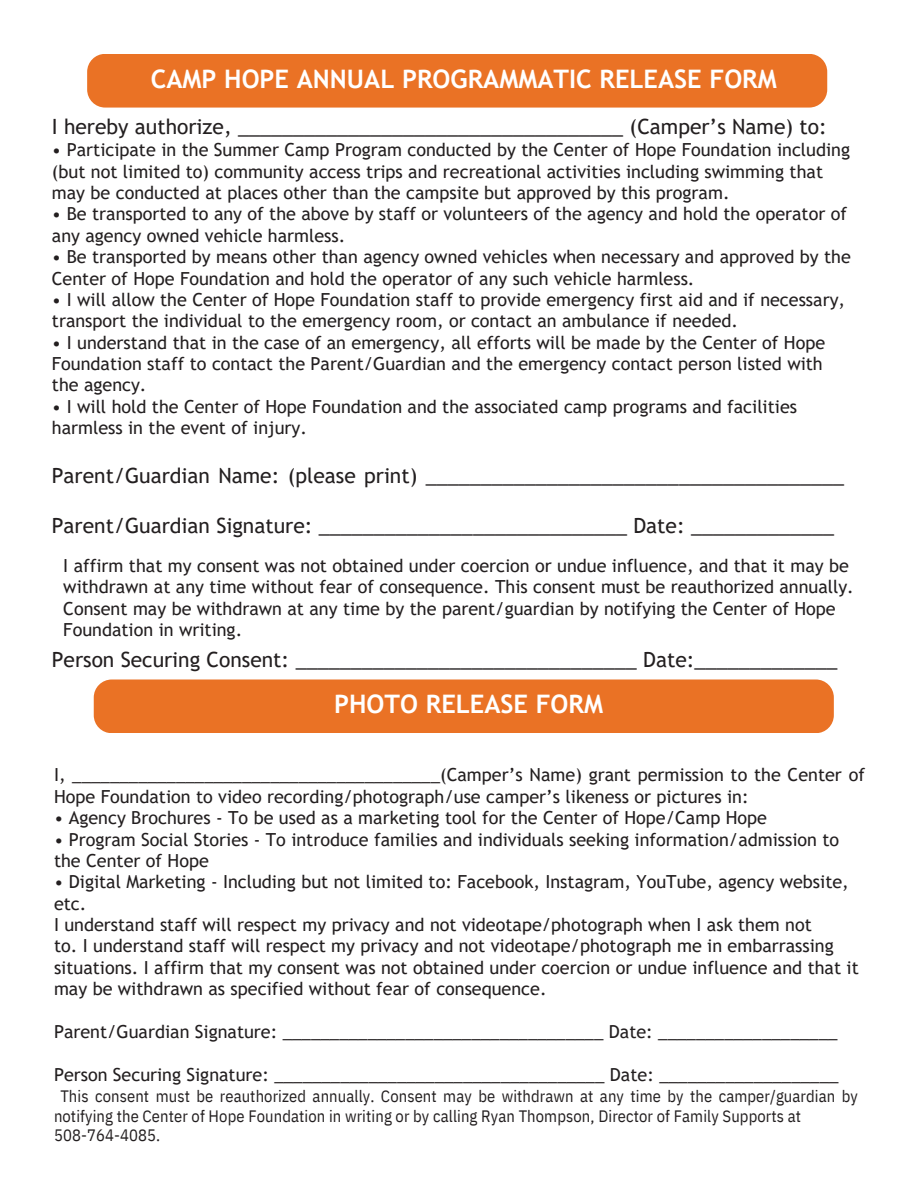
<style>
.page{position:relative;width:918px;height:1188px;background:#fff}
.page>*{position:absolute;margin:0;border:0;box-sizing:border-box;transform-origin:0 0}
.t1{font:700 25.5px "Trebuchet MS";color:#fff}
.t2{font:21px "Trebuchet MS";color:#231f20}
.t3{font:18px/21.3px "Trebuchet MS";color:#231f20}
.t4{font:16.5px/19.2px "IBM Plex Sans Cond";letter-spacing:.005em;color:#231f20}
</style>
<div class="page">
<div style="left:87px;top:54px;width:740px;height:54px;background:#ea7225;border-radius:18px"></div>
<div style="left:94px;top:679px;width:740px;height:54px;background:#ea7225;border-radius:18px"></div>
<h2 class="t1" style="left:151px;top:64px;width:627px">CAMP HOPE ANNUAL PROGRAMMATIC RELEASE FORM</h2>
<p class="t2" style="left:52px;top:115px;width:776px">I hereby authorize, ___________________________________ (Camper’s Name) to:</p>
<p class="t3" style="left:52px;top:139px;width:800px">• Participate in the Summer Camp Program conducted by the Center of Hope Foundation including</p>
<h2 class="t3" style="left:52px;top:161px;width:773px">(but not limited to) community access trips and recreational activities including swimming that</h2>
<h1 class="t3" style="left:52px;top:182px;width:679px">may be conducted at places other than the campsite but approved by this program.</h1>
<p class="t3" style="left:52px;top:203px;width:797px">• Be transported to any of the above by staff or volunteers of the agency and hold the operator of</p>
<p class="t3" style="left:52px;top:225px;width:295px">any agency owned vehicle harmless.</p>
<p class="t3" style="left:52px;top:246px;width:801px">• Be transported by means other than agency owned vehicles when necessary and approved by the</p>
<p class="t3" style="left:52px;top:267px;width:644px">Center of Hope Foundation and hold the operator of any such vehicle harmless.</p>
<p class="t3" style="left:52px;top:289px;width:795px">• I will allow the Center of Hope Foundation staff to provide emergency first aid and if necessary,</p>
<p class="t3" style="left:52px;top:310px;width:688px">transport the individual to the emergency room, or contact an ambulance if needed.</p>
<p class="t3" style="left:52px;top:332px;width:775px">• I understand that in the case of an emergency, all efforts will be made by the Center of Hope</p>
<p class="t3" style="left:52px;top:353px;width:772px">Foundation staff to contact the Parent/Guardian and the emergency contact person listed with</p>
<p class="t3" style="left:52px;top:374px;width:96px">the agency.</p>
<p class="t3" style="left:52px;top:396px;width:747px">• I will hold the Center of Hope Foundation and the associated camp programs and facilities</p>
<p class="t3" style="left:52px;top:417px;width:257px">harmless in the event of injury.</p>
<p class="t2" style="left:52px;top:464px;width:794px">Parent/Guardian Name: (please print) ______________________________________</p>
<p class="t2" style="left:52px;top:513px;width:784px">Parent/Guardian Signature: ____________________________ Date: _____________</p>
<p class="t3" style="left:63px;top:555px;width:792px">I affirm that my consent was not obtained under coercion or undue influence, and that it may be withdrawn at any time without fear of consequence. This consent must be reauthorized annually.<br>Consent may be withdrawn at any time by the parent/guardian by notifying the Center of Hope Foundation in writing.</p>
<p class="t2" style="left:52px;top:647px;width:787px">Person Securing Consent: _______________________________ Date:_____________</p>
<h1 class="t1" style="left:334px;top:689px;width:270px">PHOTO RELEASE FORM</h1>
<p class="t3" style="left:54px;top:764px;width:812px">I, _______________________________________(Camper’s Name) grant permission to the Center of<br>Hope Foundation to video recording/photograph/use camper’s likeness or pictures in:</p>
<p class="t3" style="left:54px;top:807px;width:715px">• Agency Brochures - To be used as a marketing tool for the Center of Hope/Camp Hope</p>
<p class="t3" style="left:54px;top:828px;width:787px">• Program Social Stories - To introduce families and individuals seeking information/admission to</p>
<p class="t3" style="left:54px;top:850px;width:156px">the Center of Hope</p>
<p class="t3" style="left:54px;top:871px;width:796px">• Digital Marketing - Including but not limited to: Facebook, Instagram, YouTube, agency website,</p>
<p class="t3" style="left:54px;top:893px;width:34px">etc.</p>
<p class="t3" style="left:54px;top:914px;width:759px">I understand staff will respect my privacy and not videotape/photograph when I ask them not</p>
<p class="t3" style="left:54px;top:935px;width:806px">to. I understand staff will respect my privacy and not videotape/photograph me in embarrassing situations. I affirm that my consent was not obtained under coercion or undue influence and that it may be withdrawn as specified without fear of consequence.</p>
<p class="t3" style="left:54px;top:1021px;width:785px">Parent/Guardian Signature: __________________________________ Date: ___________________</p>
<h2 class="t3" style="left:54px;top:1064px;width:786px">Person Securing Signature: ___________________________________ Date: ___________________</h2>
<p class="t4" style="left:54px;top:1087px;width:806px;text-indent:6px">This consent must be reauthorized annually. Consent may be withdrawn at any time by the camper/guardian by notifying the Center of Hope Foundation in writing or by calling Ryan Thompson, Director of Family Supports at</p>
<p class="t4" style="left:54px;top:1125px;width:108px">508-764-4085.</p>
</div>
